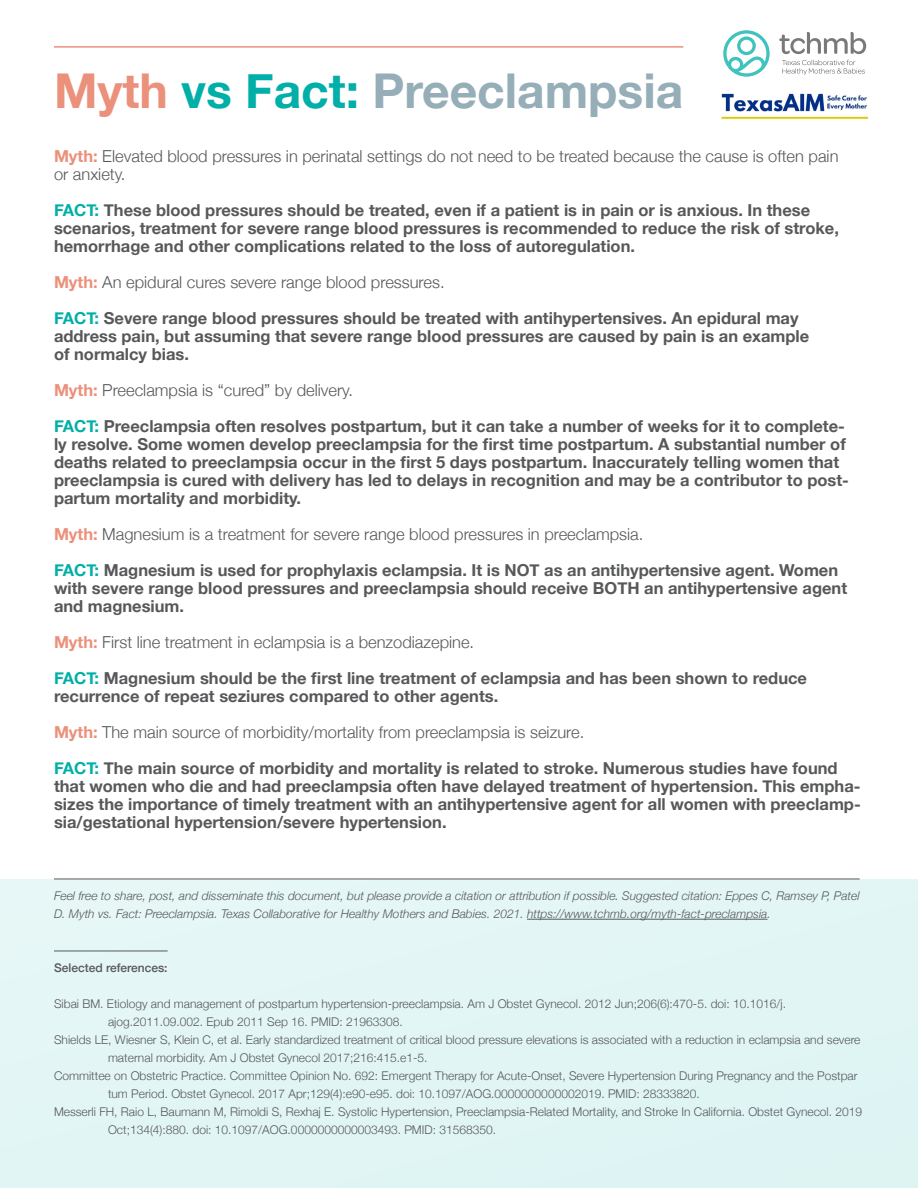
<style>
.page{position:relative;width:918px;height:1188px;background:#fff}
.page>*{position:absolute;margin:0;border:0;box-sizing:border-box;transform-origin:0 0}
.t1{font:700 48px "Helvetica Neue";color:#95aeb8}
.basic_p{font:700 16.5px/18px "Helvetica Neue";color:#57585a}
.basic_p-2{font:300 16.5px/18px "Helvetica Neue";color:#57585a}
.note{font:300 12px "Helvetica Neue";color:#57585a}
.note-2{font:italic 300 12px/18px "Helvetica Neue";color:#57585a}
.note-3{font:500 12px "Helvetica Neue";color:#57585a}
.s1{color:#eb907b}
.s2{color:#00afa8}
.s3{font-weight:700;color:#eb907b}
</style>
<div class="page">
<div style="left:0;top:879px;width:918px;height:309px;background:#e2f5f5"></div>
<hr style="left:54px;top:46px;width:629px;height:2px;background:#eb907b">
<hr style="left:54px;top:879px;width:806px;height:1px;background:#57585a">
<hr style="left:527px;top:919px;width:241px;height:1px;background:#57585a">
<hr style="left:54px;top:951px;width:114px;height:1px;background:#57585a">
<svg style="left:782px;top:60px;width:83px;height:15px"></svg>
<svg style="left:779px;top:32px;width:87px;height:22px"></svg>
<svg style="left:723px;top:30px;width:47px;height:47px"></svg>
<img style="left:721px;top:93px;width:147px;height:27px">
<h1 class="t1" style="left:54px;top:53px;width:631px"><span class="s1">Myth</span> <span class="s2">vs Fact:</span> Preeclampsia</h1>
<p class="basic_p-2" style="left:54px;top:146px;width:786px"><span class="s3">Myth:</span> Elevated blood pressures in perinatal settings do not need to be treated because the cause is often pain or anxiety.</p>
<p class="basic_p" style="left:54px;top:202px;width:786px"><span class="s2">FACT:</span> These blood pressures should be treated, even if a patient is in pain or is anxious. In these scenarios, treatment for severe range blood pressures is recommended to reduce the risk of stroke, hemorrhage and other complications related to the loss of autoregulation.</p>
<p class="basic_p-2" style="left:54px;top:272px;width:392px"><span class="s3">Myth:</span> An epidural cures severe range blood pressures.</p>
<p class="basic_p" style="left:54px;top:310px;width:757px"><span class="s2">FACT:</span> Severe range blood pressures should be treated with antihypertensives. An epidural may address pain, but assuming that severe range blood pressures are caused by pain is an example of normalcy bias.</p>
<p class="basic_p-2" style="left:54px;top:380px;width:300px"><span class="s3">Myth:</span> Preeclampsia is “cured” by delivery.</p>
<p class="basic_p" style="left:54px;top:418px;width:796px"><span class="s2">FACT:</span> Preeclampsia often resolves postpartum, but it can take a number of weeks for it to complete&shy;ly resolve. Some women develop preeclampsia for the first time postpartum. A substantial number of deaths related to preeclampsia occur in the first 5 days postpartum. Inaccurately telling women that preeclampsia is cured with delivery has led to delays in recognition and may be a contributor to post&shy;partum mortality and morbidity.</p>
<p class="basic_p-2" style="left:54px;top:524px;width:591px"><span class="s3">Myth:</span> Magnesium is a treatment for severe range blood pressures in preeclampsia.</p>
<p class="basic_p" style="left:54px;top:562px;width:795px"><span class="s2">FACT:</span> Magnesium is used for prophylaxis eclampsia. It is NOT as an antihypertensive agent. Women with severe range blood pressures and preeclampsia should receive BOTH an antihypertensive agent and magnesium.</p>
<p class="basic_p-2" style="left:54px;top:632px;width:422px"><span class="s3">Myth:</span> First line treatment in eclampsia is a benzodiazepine.</p>
<p class="basic_p" style="left:54px;top:670px;width:755px"><span class="s2">FACT:</span> Magnesium should be the first line treatment of eclampsia and has been shown to reduce recurrence of repeat seziures compared to other agents.</p>
<p class="basic_p-2" style="left:54px;top:722px;width:532px"><span class="s3">Myth:</span> The main source of morbidity/mortality from preeclampsia is seizure.</p>
<p class="basic_p" style="left:54px;top:760px;width:808px"><span class="s2">FACT:</span> The main source of morbidity and mortality is related to stroke. Numerous studies have found that women who die and had preeclampsia often have delayed treatment of hypertension. This empha&shy;sizes the importance of timely treatment with an antihypertensive agent for all women with preeclamp&shy;sia/gestational hypertension/severe hypertension.</p>
<p class="note-2" style="left:54px;top:886px;width:807px">Feel free to share, post, and disseminate this document, but please provide a citation or attribution if possible. Suggested citation: Eppes C, Ramsey P, Patel<br>D. Myth vs. Fact: Preeclampsia. Texas Collaborative for Healthy Mothers and Babies. 2021. https://www.tchmb.org/myth-fact-preclampsia.</p>
<p class="note-3" style="left:54px;top:958px;width:115px">Selected references:</p>
<p class="note" style="left:54px;top:994px;width:734px">Sibai BM. Etiology and management of postpartum hypertension-preeclampsia. Am J Obstet Gynecol. 2012 Jun;206(6):470-5. doi: 10.1016/j.</p>
<p class="note" style="left:108px;top:1012px;width:296px">ajog.2011.09.002. Epub 2011 Sep 16. PMID: 21963308.</p>
<p class="note" style="left:54px;top:1030px;width:808px">Shields LE, Wiesner S, Klein C, et al. Early standardized treatment of critical blood pressure elevations is associated with a reduction in eclampsia and severe</p>
<p class="note" style="left:108px;top:1048px;width:321px">maternal morbidity. Am J Obstet Gynecol 2017;216:415.e1-5.</p>
<p class="note" style="left:54px;top:1066px;width:805px">Committee on Obstetric Practice. Committee Opinion No. 692: Emergent Therapy for Acute-Onset, Severe Hypertension During Pregnancy and the Postpar</p>
<p class="note" style="left:108px;top:1084px;width:593px">tum Period. Obstet Gynecol. 2017 Apr;129(4):e90-e95. doi: 10.1097/AOG.0000000000002019. PMID: 28333820.</p>
<p class="note" style="left:54px;top:1102px;width:810px">Messerli FH, Raio L, Baumann M, Rimoldi S, Rexhaj E. Systolic Hypertension, Preeclampsia-Related Mortality, and Stroke In California. Obstet Gynecol. 2019</p>
<p class="note" style="left:108px;top:1120px;width:390px">Oct;134(4):880. doi: 10.1097/AOG.0000000000003493. PMID: 31568350.</p>
</div>
